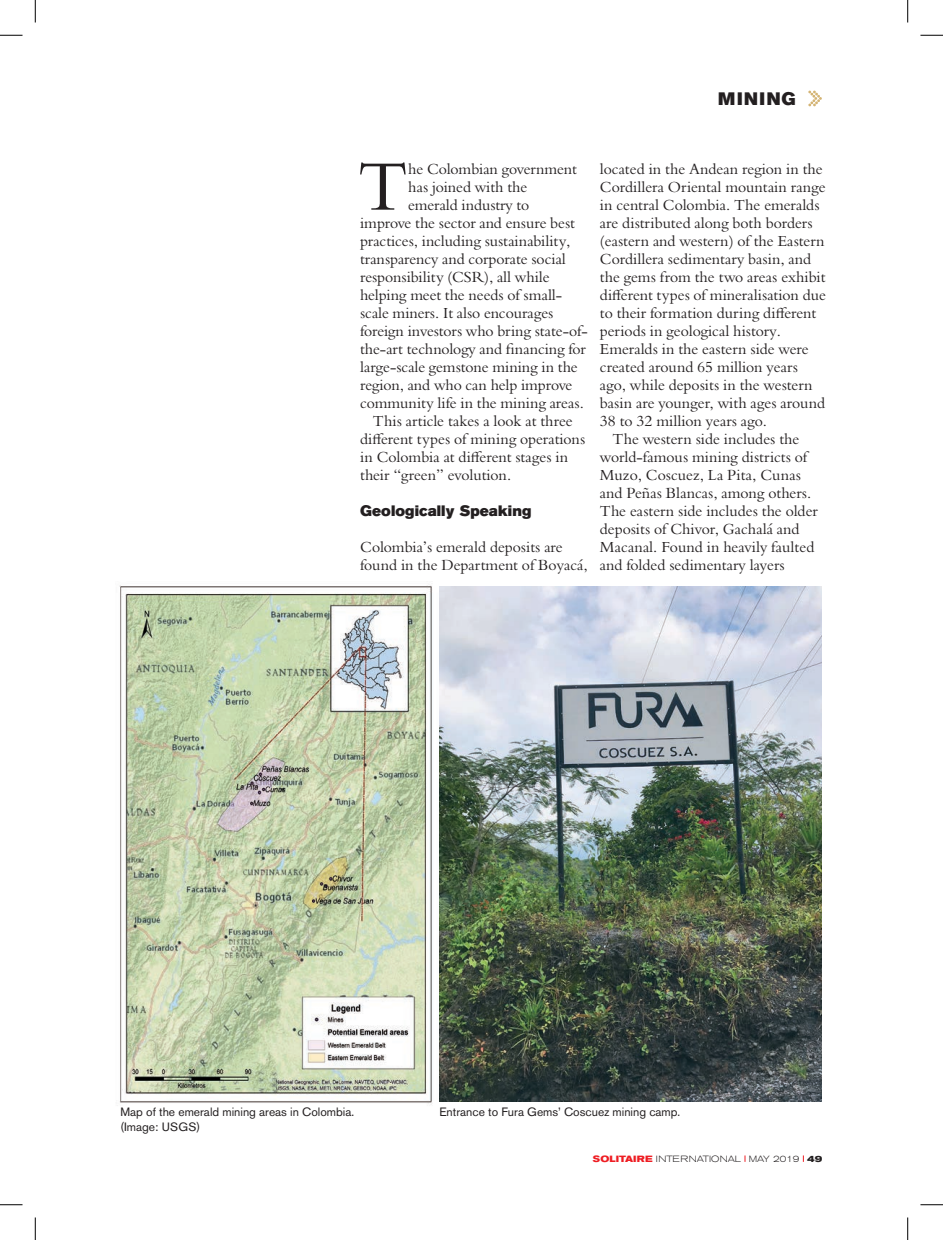
<style>
.page{position:relative;width:943px;height:1240px;background:#fff}
.page>*{position:absolute;margin:0;border:0;box-sizing:border-box;transform-origin:0 0}
.t1{font:69px "Bergamo Std";color:#231f20}
.t2{font:17.85px "Akzidenz Grotesk BE Super";letter-spacing:.09em;color:#231f20}
.t3{font:15px/18px "Bergamo Std";color:#231f20}
.t4{font:15px "Akzidenz Grotesk BE Super";letter-spacing:.005em;color:#231f20}
.t5{font:12px/15px "Akzidenz Grotesk BE";color:#231f20}
.t6{font:300 expanded 9px "Akzidenz Grotesk BE";color:#231f20}
.s1{font-weight:700;color:#ee1d23}
.s2{font-weight:700}
</style>
<div class="page">
<svg style="left:808px;top:91px;width:13px;height:15px"></svg>
<img style="left:119px;top:585px;width:313px;height:520px">
<img style="left:439px;top:587px;width:382px;height:515px">
<svg style="left:0;top:35px;width:22px;height:1px"></svg>
<svg style="left:920px;top:35px;width:22px;height:1px"></svg>
<svg style="left:0;top:1204px;width:22px;height:1px"></svg>
<svg style="left:920px;top:1204px;width:22px;height:1px"></svg>
<svg style="left:35px;top:0;width:1px;height:22px"></svg>
<svg style="left:35px;top:1217px;width:1px;height:23px"></svg>
<svg style="left:907px;top:0;width:1px;height:22px"></svg>
<svg style="left:907px;top:1217px;width:1px;height:23px"></svg>
<p class="t2" style="left:717px;top:89px;width:79px">MINING</p>
<p class="t1" style="left:358px;top:146px;width:52px">T</p>
<p class="t3" style="left:408px;top:160px;width:170px">he Colombian government</p>
<p class="t3" style="left:408px;top:178px;width:120px">has joined with the</p>
<p class="t3" style="left:408px;top:196px;width:123px">emerald industry to</p>
<p class="t3" style="left:360px;top:214px;width:216px">improve the sector and ensure best</p>
<p class="t3" style="left:360px;top:232px;width:212px">practices, including sustainability,</p>
<p class="t3" style="left:360px;top:250px;width:207px">transparency and corporate social</p>
<p class="t3" style="left:360px;top:268px;width:191px">responsibility (CSR), all while</p>
<p class="t3" style="left:360px;top:286px;width:203px">helping meet the needs of small-</p>
<p class="t3" style="left:360px;top:304px;width:195px">scale miners. It also encourages</p>
<p class="t3" style="left:360px;top:322px;width:229px">foreign investors who bring state-of-</p>
<p class="t3" style="left:360px;top:340px;width:227px">the-art technology and financing for</p>
<p class="t3" style="left:360px;top:358px;width:219px">large-scale gemstone mining in the</p>
<p class="t3" style="left:360px;top:376px;width:214px">region, and who can help improve</p>
<p class="t3" style="left:360px;top:394px;width:225px">community life in the mining areas.</p>
<p class="t3" style="left:360px;top:412px;width:226px;text-indent:13px">This article takes a look at three different types of mining operations in Colombia at different stages in their “green” evolution.</p>
<p class="t4" style="left:360px;top:502px;width:173px">Geologically Speaking</p>
<p class="t3" style="left:360px;top:538px;width:229px">Colombia’s emerald deposits are found in the Department of Boyacá,</p>
<p class="t3" style="left:599px;top:160px;width:227px">located in the Andean region in the Cordillera Oriental mountain range in central Colombia. The emeralds are distributed along both borders (eastern and western) of the Eastern Cordillera sedimentary basin, and the gems from the two areas exhibit different types of mineralisation due to their formation during different periods in geological history.<br>Emeralds in the eastern side were created around 65 million years ago, while deposits in the western basin are younger, with ages around 38 to 32 million years ago.</p>
<p class="t3" style="left:599px;top:430px;width:219px;text-indent:13px">The western side includes the world-famous mining districts of<br>Muzo, Coscuez, La Pita, Cunas and Peñas Blancas, among others.<br>The eastern side includes the older deposits of Chivor, Gachalá and<br>Macanal. Found in heavily faulted and folded sedimentary layers</p>
<p class="t5" style="left:120px;top:1104px;width:235px">Map of the emerald mining areas in Colombia. (Image: USGS)</p>
<p class="t5" style="left:439px;top:1104px;width:242px">Entrance to Fura Gems’ Coscuez mining camp.</p>
<p class="t6" style="left:592px;top:1153px;width:231px"><span class="s1">SOLITAIRE</span> INTERNATIONAL MAY 2019 <span class="s2">49</span></p>
</div>
